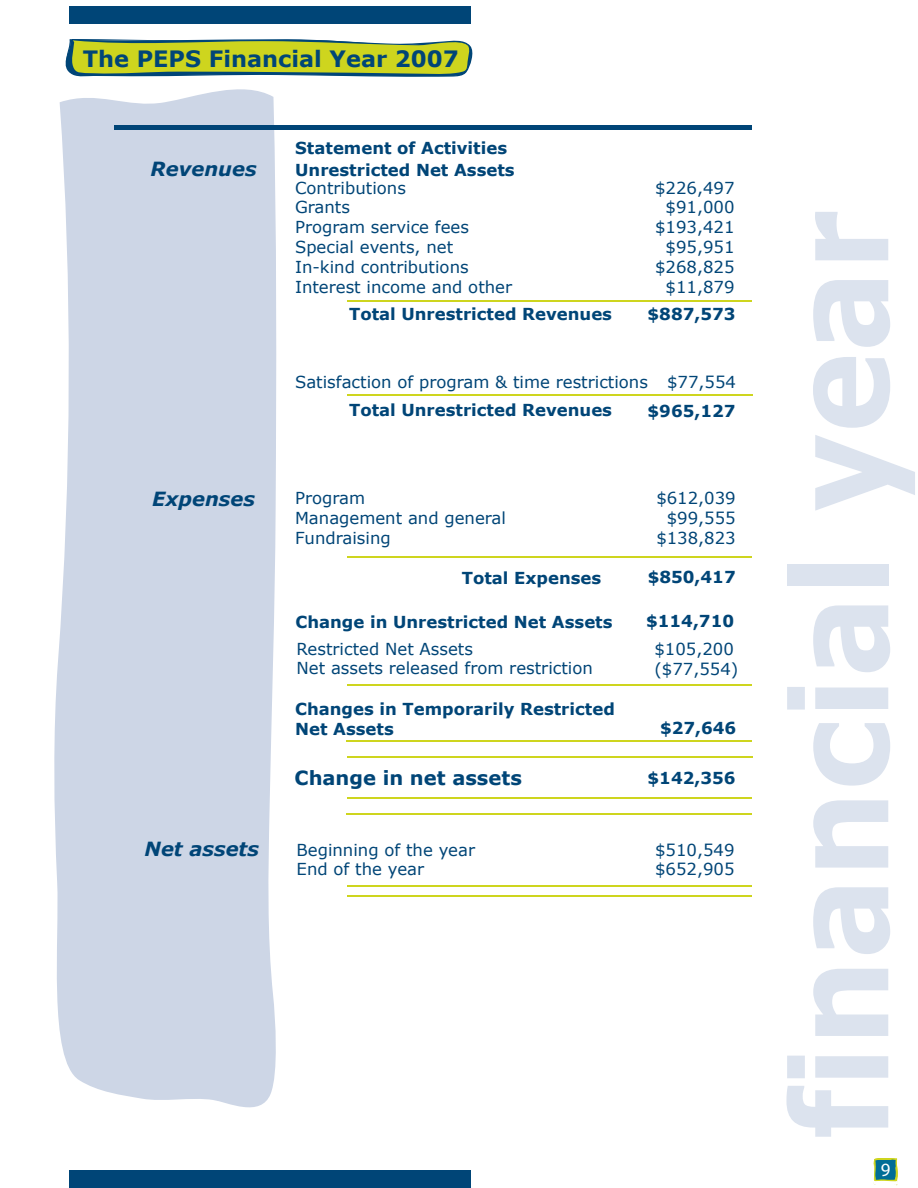
<style>
.page{position:relative;width:918px;height:1188px;background:#fff}
.page>*{position:absolute;margin:0;border:0;box-sizing:border-box;transform-origin:0 0}
.t1{font:700 133.05px "Verdana";color:#dce3ee;scale:.92 1}
.t2{font:700 22.5px "Verdana";color:#004577}
.t3{font:italic 700 19.5px "Verdana";color:#004577}
.t4{font:700 19.5px "Verdana";color:#004577}
.t5{font:18.75px "Myriad";color:#fff}
.t6{font:16.5px/19.8px "Verdana";color:#004577}
.t7{font:700 16.5px/22.5px "Verdana";color:#004577}
.s1{font-weight:700}
</style>
<div class="page">
<div style="left:69px;top:7px;width:402px;height:17px;background:#004577"></div>
<div style="left:69px;top:1171px;width:402px;height:17px;background:#004577"></div>
<svg style="left:54px;top:89px;width:225px;height:1019px;background:#d0d9e7"></svg>
<svg style="left:873px;top:1158px;width:25px;height:27px"></svg>
<svg style="left:65px;top:39px;width:408px;height:38px;background:#b2c23e"></svg>
<hr style="left:114px;top:125px;width:638px;height:4px;background:#004577">
<hr style="left:347px;top:300px;width:380px;height:2px;background:#ced51e">
<hr style="left:347px;top:394px;width:380px;height:2px;background:#ced51e">
<hr style="left:347px;top:556px;width:380px;height:2px;background:#ced51e">
<hr style="left:347px;top:685px;width:382px;height:1px;background:#ced51e">
<hr style="left:347px;top:757px;width:405px;height:1px;background:#ced51e">
<hr style="left:347px;top:797px;width:405px;height:2px;background:#ced51e">
<hr style="left:370px;top:300px;width:382px;height:2px;background:#ced51e">
<hr style="left:370px;top:394px;width:383px;height:2px;background:#ced51e">
<hr style="left:370px;top:556px;width:382px;height:2px;background:#ced51e">
<hr style="left:371px;top:685px;width:381px;height:1px;background:#ced51e">
<hr style="left:346px;top:740px;width:406px;height:2px;background:#ced51e">
<hr style="left:346px;top:814px;width:406px;height:1px;background:#ced51e">
<hr style="left:347px;top:886px;width:382px;height:1px;background:#ced51e">
<hr style="left:371px;top:886px;width:381px;height:1px;background:#ced51e">
<hr style="left:347px;top:896px;width:382px;height:1px;background:#ced51e">
<hr style="left:371px;top:896px;width:381px;height:1px;background:#ced51e">
<p class="t2" style="left:83px;top:44px;width:378px">The PEPS Financial Year 2007</p>
<p class="t3" style="left:151px;top:157px;width:108px">Revenues</p>
<p class="t7" style="left:295px;top:136px;width:221px">Statement of Activities<br>Unrestricted Net Assets</p>
<p class="t6" style="left:295px;top:178px;width:219px">Contributions<br>Grants<br>Program service fees<br>Special events, net<br>In-kind contributions<br>Interest income and other</p>
<p class="t7" style="left:349px;top:302px;width:265px">Total Unrestricted Revenues</p>
<p class="t6" style="left:655px;top:178px;width:81px;text-align:right">$226,497 $91,000 $193,421 $95,951 $268,825 $11,879</p>
<p class="t7" style="left:648px;top:303px;width:90px">$887,573</p>
<p class="t6" style="left:295px;top:368px;width:442px;line-height:28.5px;text-align:right">Satisfaction of program &amp; time restrictions $77,554 <span class="s1">$965,127</span></p>
<p class="t7" style="left:349px;top:398px;width:265px">Total Unrestricted Revenues</p>
<p class="t3" style="left:152px;top:487px;width:104px">Expenses</p>
<p class="t6" style="left:295px;top:488px;width:212px">Program<br>Management and general<br>Fundraising</p>
<p class="t6" style="left:656px;top:488px;width:81px;text-align:right">$612,039 $99,555 $138,823</p>
<p class="t7" style="left:648px;top:566px;width:90px">$850,417</p>
<p class="t7" style="left:646px;top:610px;width:90px">$114,710</p>
<p class="t7" style="left:462px;top:567px;width:141px">Total Expenses</p>
<p class="t7" style="left:295px;top:610px;width:319px">Change in Unrestricted Net Assets</p>
<p class="t6" style="left:297px;top:639px;width:298px">Restricted Net Assets<br>Net assets released from restriction</p>
<p class="t6" style="left:654px;top:639px;width:85px">$105,200 ($77,554)</p>
<p class="t7" style="left:295px;top:700px;width:321px;line-height:19.8px">Changes in Temporarily Restricted<br>Net Assets</p>
<p class="t4" style="left:295px;top:765px;width:229px">Change in net assets</p>
<p class="t7" style="left:660px;top:717px;width:78px">$27,646</p>
<p class="t7" style="left:648px;top:767px;width:90px">$142,356</p>
<p class="t3" style="left:145px;top:836px;width:116px">Net assets</p>
<p class="t6" style="left:297px;top:840px;width:180px">Beginning of the year<br>End of the year</p>
<p class="t6" style="left:655px;top:840px;width:81px">$510,549 $652,905</p>
<p class="t1" style="left:753px;top:1139px;width:1012px;rotate:-90deg">financial year</p>
<p class="t5" style="left:881px;top:1160px;width:11px">9</p>
</div>
